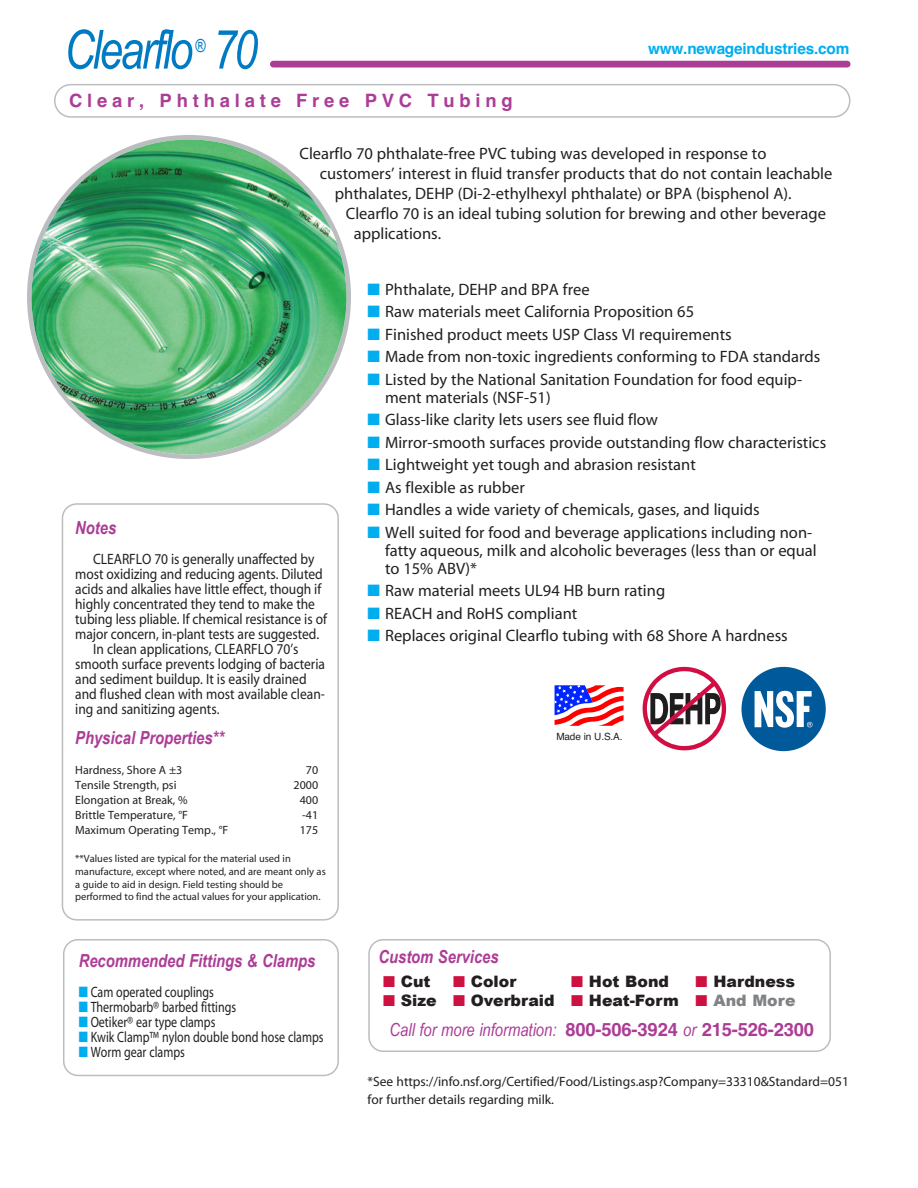
<style>
.page{position:relative;width:918px;height:1188px;background:#fff}
.page>*{position:absolute;margin:0;border:0;box-sizing:border-box;transform-origin:0 0}
.t1{font:italic 54px "Arial Narrow";letter-spacing:-.045em;color:#007ac2;scale:.95 1}
.t2{font:italic 700 18px "Arial Narrow";color:#ac3d96}
.t3{font:italic 18px "Arial Narrow";color:#ac3d96}
.t4{font:700 18px "Helvetica";letter-spacing:.265em;color:#ac3d96}
.t5{font:italic 18px "Arial Narrow";color:#007ac2;scale:.95 1}
.t6{font:16.5px/18px "Myriad";color:#231f20}
.t7{font:900 15.75px "Arial";color:#231f20}
.t8{font:900 15.75px "Arial";color:#808285}
.t9{font:15px/15px "Myriad";color:#231f20;scale:.9 1}
.t10{font:15px "Myriad";color:#231f20;scale:.8 1}
.t11{font:700 15px "Helvetica";letter-spacing:-.015em;color:#00aeef}
.t12{font:13.5px/18px "Myriad";color:#231f20}
.t13{font:12px "Myriad";color:#231f20}
.t14{font:10.5px/12.6px "Myriad";color:#231f20}
.t15{font:9.75px "Helvetica";letter-spacing:-.015em;color:#231f20}
.s1{color:#00aeef}
.s2{color:#cd1141}
.s3{font-family:"Helvetica";font-weight:700;font-style:normal}
</style>
<div class="page">
<div style="left:270px;top:61px;width:581px;height:7px;background:#ac3d96;border-radius:3px"></div>
<svg style="left:54px;top:84px;width:797px;height:34px"></svg>
<svg style="left:62px;top:503px;width:277px;height:418px"></svg>
<svg style="left:63px;top:939px;width:276px;height:137px"></svg>
<svg style="left:555px;top:685px;width:69px;height:41px"></svg>
<svg style="left:368px;top:939px;width:463px;height:113px"></svg>
<div style="left:741px;top:667px;width:85px;height:84px;background:#00599a;border-radius:50%"></div>
<svg style="left:755px;top:691px;width:57px;height:37px"></svg>
<svg style="left:643px;top:667px;width:83px;height:83px"></svg>
<svg style="left:27px;top:135px;width:324px;height:324px"></svg>
<img style="left:32px;top:140px;width:314px;height:314px">
<p class="t1" style="left:64px;top:18px;width:205px">Clearflo 70</p>
<p class="t5" style="left:195px;top:36px;width:12px">®</p>
<p class="t4" style="left:69px;top:95px;width:445px">Clear, Phthalate Free PVC Tubing</p>
<p class="t11" style="left:648px;top:43px;width:203px">www.newageindustries.com</p>
<p class="t6" style="left:300px;top:146px;width:468px">Clearflo 70 phthalate-free PVC tubing was developed in response to</p>
<p class="t6" style="left:320px;top:166px;width:514px">customers’ interest in fluid transfer products that do not contain leachable</p>
<p class="t6" style="left:335px;top:186px;width:458px">phthalates, DEHP (Di-2-ethylhexyl phthalate) or BPA (bisphenol A).</p>
<p class="t6" style="left:346px;top:206px;width:482px">Clearflo 70 is an ideal tubing solution for brewing and other beverage</p>
<p class="t6" style="left:354px;top:225px;width:89px">applications.</p>
<p class="t2" style="left:75px;top:517px;width:43px">Notes</p>
<p class="t9" style="left:75px;top:553px;width:281px;text-indent:18px">CLEARFLO 70 is generally unaffected by most oxidizing and reducing agents. Diluted acids and alkalies have little effect, though if highly concentrated they tend to make the tubing less pliable. If chemical resistance is of major concern, in-plant tests are suggested.</p>
<p class="t9" style="left:75px;top:643px;width:279px;text-indent:18px">In clean applications, CLEARFLO 70’s smooth surface prevents lodging of bacteria and sediment buildup. It is easily drained and flushed clean with most available clean&shy;ing and sanitizing agents.</p>
<p class="t2" style="left:75px;top:727px;width:150px">Physical Properties**</p>
<p class="t13" style="left:75px;top:766px;width:109px">Hardness, Shore A ±3</p>
<p class="t13" style="left:306px;top:766px;width:14px">70</p>
<p class="t13" style="left:75px;top:781px;width:103px">Tensile Strength, psi</p>
<p class="t13" style="left:294px;top:781px;width:26px">2000</p>
<p class="t13" style="left:75px;top:796px;width:114px">Elongation at Break, %</p>
<p class="t13" style="left:300px;top:796px;width:20px">400</p>
<p class="t13" style="left:75px;top:811px;width:114px">Brittle Temperature, °F</p>
<p class="t13" style="left:302px;top:811px;width:17px">-41</p>
<p class="t13" style="left:75px;top:826px;width:155px">Maximum Operating Temp., °F</p>
<p class="t13" style="left:300px;top:826px;width:20px">175</p>
<p class="t14" style="left:75px;top:853px;width:252px">**Values listed are typical for the material used in manufacture, except where noted, and are meant only as a guide to aid in design. Field testing should be performed to find the actual values for your application.</p>
<p class="t2" style="left:79px;top:950px;width:238px">Recommended Fittings &amp; Clamps</p>
<p class="t10" style="left:79px;top:986px;width:171px"><span class="s1">■</span> Cam operated couplings</p>
<p class="t10" style="left:79px;top:1001px;width:198px"><span class="s1">■</span> Thermobarb® barbed fittings</p>
<p class="t10" style="left:79px;top:1016px;width:173px"><span class="s1">■</span> Oetiker® ear type clamps</p>
<p class="t10" style="left:79px;top:1031px;width:308px"><span class="s1">■</span> Kwik Clamp™ nylon double bond hose clamps</p>
<p class="t10" style="left:79px;top:1046px;width:134px"><span class="s1">■</span> Worm gear clamps</p>
<p class="t6" style="left:368px;top:281px;width:224px"><span class="s1">■</span> Phthalate, DEHP and BPA free</p>
<p class="t6" style="left:368px;top:304px;width:328px"><span class="s1">■</span> Raw materials meet California Proposition 65</p>
<p class="t6" style="left:368px;top:326px;width:366px"><span class="s1">■</span> Finished product meets USP Class VI requirements</p>
<p class="t6" style="left:368px;top:349px;width:454px"><span class="s1">■</span> Made from non-toxic ingredients conforming to FDA standards</p>
<p class="t6" style="left:385px;top:371px;width:419px;text-indent:-17px"><span class="s1">■</span> Listed by the National Sanitation Foundation for food equip&shy;ment materials (NSF-51)</p>
<p class="t6" style="left:368px;top:412px;width:292px"><span class="s1">■</span> Glass-like clarity lets users see fluid flow</p>
<p class="t6" style="left:368px;top:434px;width:460px"><span class="s1">■</span> Mirror-smooth surfaces provide outstanding flow characteristics</p>
<p class="t6" style="left:368px;top:457px;width:330px"><span class="s1">■</span> Lightweight yet tough and abrasion resistant</p>
<p class="t6" style="left:368px;top:479px;width:159px"><span class="s1">■</span> As flexible as rubber</p>
<p class="t6" style="left:368px;top:502px;width:394px"><span class="s1">■</span> Handles a wide variety of chemicals, gases, and liquids</p>
<p class="t6" style="left:385px;top:524px;width:433px;text-indent:-17px"><span class="s1">■</span> Well suited for food and beverage applications including non&shy;fatty aqueous, milk and alcoholic beverages (less than or equal to 15% ABV)*</p>
<p class="t6" style="left:368px;top:583px;width:299px"><span class="s1">■</span> Raw material meets UL94 HB burn rating</p>
<p class="t6" style="left:368px;top:605px;width:211px"><span class="s1">■</span> REACH and RoHS compliant</p>
<p class="t6" style="left:368px;top:628px;width:422px"><span class="s1">■</span> Replaces original Clearflo tubing with 68 Shore A hardness</p>
<p class="t15" style="left:556px;top:733px;width:68px">Made in U.S.A.</p>
<p class="t2" style="left:378px;top:946px;width:122px">Custom Services</p>
<p class="t7" style="left:383px;top:969px;width:49px"><span class="s2">■</span> Cut</p>
<p class="t7" style="left:383px;top:988px;width:55px"><span class="s2">■</span> Size</p>
<p class="t7" style="left:453px;top:969px;width:65px"><span class="s2">■</span> Color</p>
<p class="t7" style="left:453px;top:988px;width:103px"><span class="s2">■</span> Overbraid</p>
<p class="t7" style="left:696px;top:969px;width:101px"><span class="s2">■</span> Hardness</p>
<p class="t8" style="left:696px;top:988px;width:101px"><span class="s2">■</span> And More</p>
<p class="t3" style="left:390px;top:1019px;width:426px">Call for more information: <span class="s3">800-506-3924</span> or <span class="s3">215-526-2300</span></p>
<p class="t7" style="left:571px;top:969px;width:99px"><span class="s2">■</span> Hot Bond</p>
<p class="t7" style="left:571px;top:988px;width:109px"><span class="s2">■</span> Heat-Form</p>
<p class="t12" style="left:368px;top:1073px;width:483px">*See https://info.nsf.org/Certified/Food/Listings.asp?Company=33310&amp;Standard=051 for further details regarding milk.</p>
</div>
